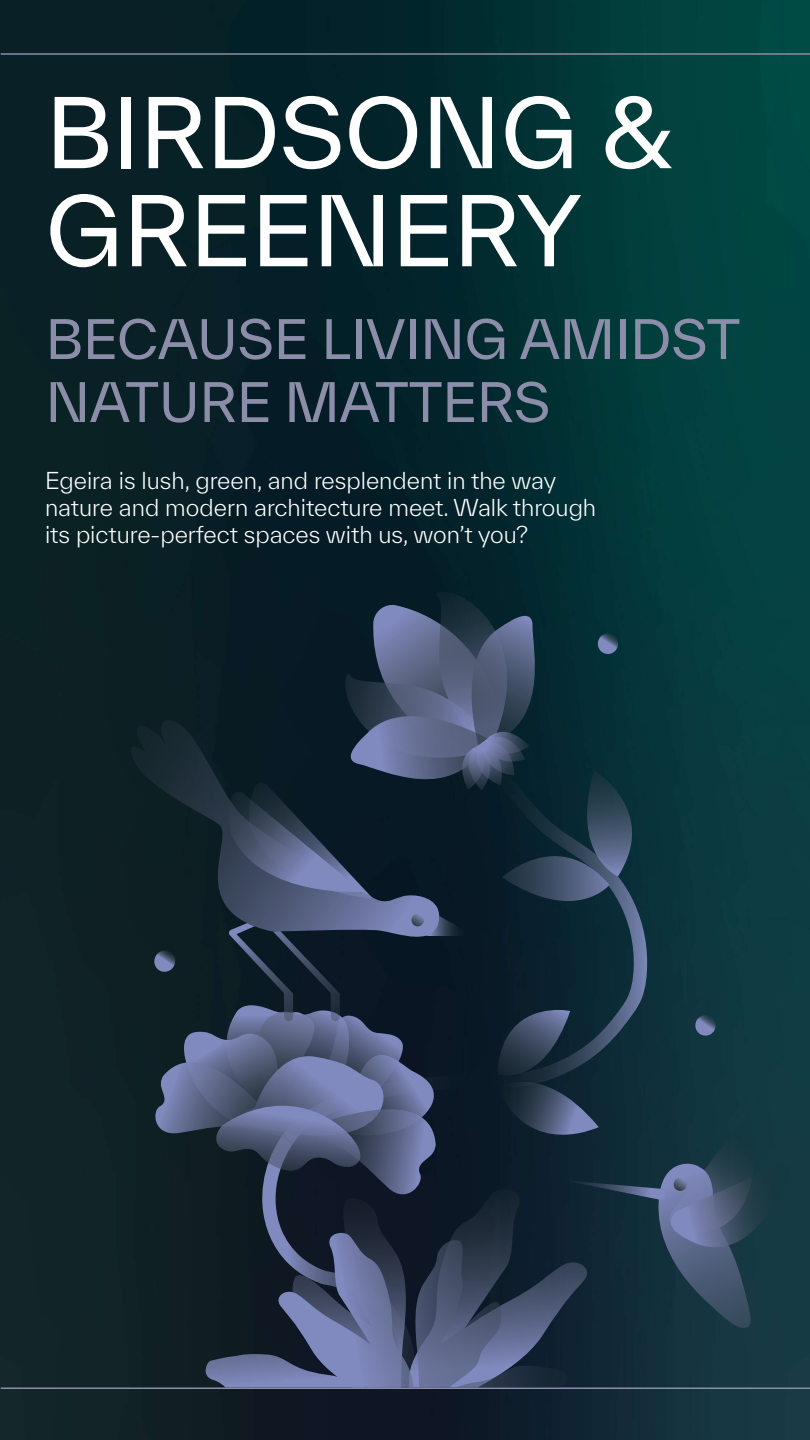
<style>
.page{position:relative;width:810px;height:1440px;background:#fff}
.page>*{position:absolute;margin:0;border:0;box-sizing:border-box;transform-origin:0 0}
.t1{font:93.75px/98.1px "TWK Everett";color:#fff}
.t2{font:52.5px/63px "TWK Everett";color:#8b8da9}
.t3{font:300 22.5px/27px "TWK Everett";color:#fff}
</style>
<div class="page">
<img style="left:1px;top:0;width:809px;height:1440px">
<hr style="left:1px;top:53px;width:809px;height:2px;background:#8b8da9">
<hr style="left:1px;top:1388px;width:809px;height:1px;background:#8b8da9">
<svg style="left:123px;top:720px;width:29px;height:222px;background:#0d2024"></svg>
<svg style="left:152px;top:592px;width:641px;height:796px;background:#213748"></svg>
<h1 class="t1" style="left:46px;top:82px;width:629px">BIRDSONG &amp;<br>GREENERY</h1>
<h2 class="t2" style="left:46px;top:307px;width:696px">BECAUSE LIVING AMIDST<br>NATURE MATTERS</h2>
<p class="t3" style="left:45px;top:467px;width:553px">Egeira is lush, green, and resplendent in the way nature and modern architecture meet. Walk through its picture-perfect spaces with us, won’t you?</p>
</div>
